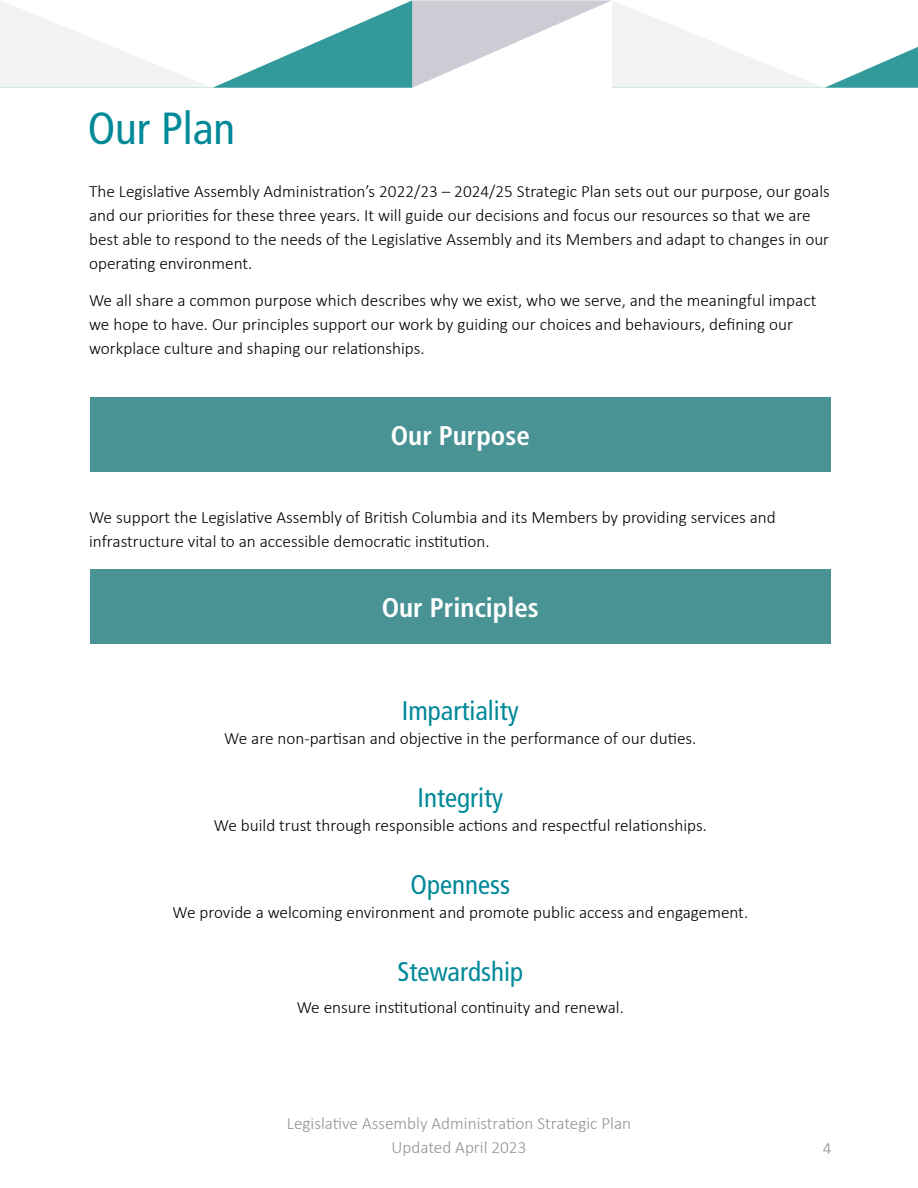
<style>
.page{position:relative;width:918px;height:1188px;background:#fff}
.page>*{position:absolute;margin:0;border:0;box-sizing:border-box;transform-origin:0 0}
.t1{font:condensed 45px "Frutiger LT Std";color:#008998}
.t2{font:condensed 27px "Frutiger LT Std";color:#008998}
.t3{font:700 condensed 27px "Frutiger LT Std";color:#fff}
.t4{font:300 17.25px/24px "Calibri";color:#000}
.t5{font:300 17.25px/24px "Calibri";color:#949493;text-align:center}
</style>
<div class="page">
<svg style="left:0;top:0;width:918px;height:88px"></svg>
<div style="left:90px;top:398px;width:741px;height:74px;background:#4a9395"></div>
<div style="left:90px;top:569px;width:741px;height:75px;background:#4a9395"></div>
<h1 class="t1" style="left:88px;top:102px;width:149px">Our Plan</h1>
<p class="t4" style="left:89px;top:179px;width:742px">The Legislative Assembly Administration’s 2022/23 – 2024/25 Strategic Plan sets out our purpose, our goals and our priorities for these three years. It will guide our decisions and focus our resources so that we are best able to respond to the needs of the Legislative Assembly and its Members and adapt to changes in our operating environment.</p>
<p class="t4" style="left:89px;top:288px;width:729px">We all share a common purpose which describes why we exist, who we serve, and the meaningful impact we hope to have. Our principles support our work by guiding our choices and behaviours, defining our workplace culture and shaping our relationships.</p>
<h2 class="t3" style="left:391px;top:419px;width:141px">Our Purpose</h2>
<p class="t4" style="left:89px;top:505px;width:688px">We support the Legislative Assembly of British Columbia and its Members by providing services and infrastructure vital to an accessible democratic institution.</p>
<h2 class="t3" style="left:382px;top:591px;width:159px">Our Principles</h2>
<h2 class="t2" style="left:402px;top:695px;width:118px">Impartiality</h2>
<p class="t4" style="left:224px;top:726px;width:474px">We are non-partisan and objective in the performance of our duties.</p>
<h2 class="t2" style="left:418px;top:782px;width:87px">Integrity</h2>
<p class="t4" style="left:214px;top:813px;width:495px">We build trust through responsible actions and respectful relationships.</p>
<h2 class="t2" style="left:411px;top:869px;width:101px">Openness</h2>
<p class="t4" style="left:172px;top:900px;width:577px">We provide a welcoming environment and promote public access and engagement.</p>
<h2 class="t2" style="left:398px;top:956px;width:127px">Stewardship</h2>
<p class="t4" style="left:297px;top:996px;width:329px">We ensure institutional continuity and renewal.</p>
<p class="t5" style="left:287px;top:1111px;width:346px">Legislative Assembly Administration Strategic Plan<br>Updated April 2023</p>
<p class="t5" style="left:823px;top:1136px;width:10px">4</p>
</div>
